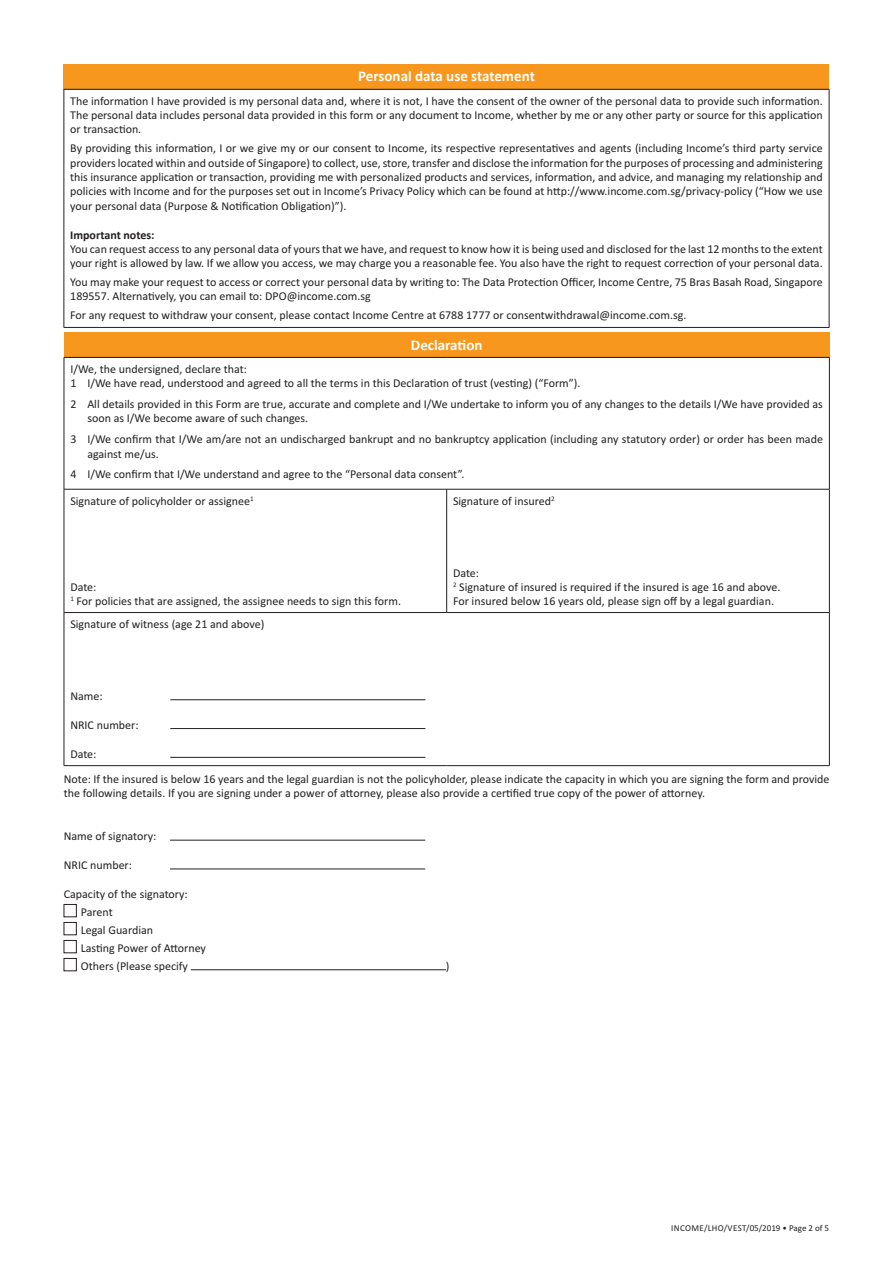
<style>
.page{position:relative;width:893px;height:1263px;background:#fff}
.page>*{position:absolute;margin:0;border:0;box-sizing:border-box;transform-origin:0 0}
.table_head{font:700 15px "Calibri";color:#fff}
.Question_w_no{font:12px/14.4px "Calibri";color:#231f20;text-align:justify}
.table_body_1_0{font:12px/14.4px "Calibri";color:#231f20}
.Declaration__body{font:12px/14.4px "Calibri";color:#231f20}
.Question_w_no-2{font:700 12px "Calibri";color:#231f20}
.t1{font:9px "Calibri";letter-spacing:.03em;color:#231f20}
</style>
<div class="page">
<div style="left:64px;top:332px;width:765px;height:25px;background:#f7971d"></div>
<hr style="left:829px;top:358px;width:1px;height:131px;background:#231f20">
<hr style="left:446px;top:489px;width:1px;height:123px;background:#231f20">
<hr style="left:829px;top:489px;width:1px;height:123px;background:#231f20">
<hr style="left:829px;top:613px;width:1px;height:152px;background:#231f20">
<hr style="left:64px;top:357px;width:383px;height:1px;background:#231f20">
<hr style="left:64px;top:358px;width:1px;height:131px;background:#231f20">
<hr style="left:447px;top:357px;width:383px;height:1px;background:#231f20">
<hr style="left:64px;top:489px;width:383px;height:1px;background:#231f20">
<hr style="left:64px;top:489px;width:1px;height:123px;background:#231f20">
<hr style="left:447px;top:489px;width:383px;height:1px;background:#231f20">
<hr style="left:64px;top:612px;width:383px;height:1px;background:#231f20">
<hr style="left:64px;top:613px;width:1px;height:152px;background:#231f20">
<hr style="left:447px;top:612px;width:383px;height:1px;background:#231f20">
<hr style="left:64px;top:765px;width:383px;height:1px;background:#231f20">
<hr style="left:447px;top:765px;width:383px;height:1px;background:#231f20">
<hr style="left:170px;top:699px;width:255px;height:1px;background:#231f20">
<hr style="left:170px;top:728px;width:255px;height:1px;background:#231f20">
<hr style="left:170px;top:757px;width:255px;height:1px;background:#231f20">
<hr style="left:170px;top:840px;width:255px;height:1px;background:#231f20">
<hr style="left:170px;top:869px;width:255px;height:1px;background:#231f20">
<div style="left:64px;top:904px;width:13px;height:13px;border:1px solid #231f20"></div>
<div style="left:64px;top:922px;width:13px;height:13px;border:1px solid #231f20"></div>
<div style="left:64px;top:940px;width:13px;height:13px;border:1px solid #231f20"></div>
<div style="left:64px;top:958px;width:13px;height:13px;border:1px solid #231f20"></div>
<hr style="left:191px;top:969px;width:255px;height:1px;background:#231f20">
<div style="left:64px;top:64px;width:765px;height:25px;background:#f7971d"></div>
<hr style="left:829px;top:89px;width:1px;height:238px;background:#231f20">
<hr style="left:64px;top:89px;width:1px;height:238px;background:#231f20">
<hr style="left:64px;top:89px;width:765px;height:1px;background:#231f20">
<hr style="left:64px;top:327px;width:765px;height:1px;background:#231f20">
<p class="table_head" style="left:358px;top:67px;width:178px">Personal data use statement</p>
<p class="Question_w_no" style="left:70px;top:93px;width:754px">The information I have provided is my personal data and, where it is not, I have the consent of the owner of the personal data to provide such information.<br>The personal data includes personal data provided in this form or any document to Income, whether by me or any other party or source for this application or transaction.</p>
<p class="Question_w_no" style="left:70px;top:141px;width:754px">By providing this information, I or we give my or our consent to Income, its respective representatives and agents (including Income’s third party service providers located within and outside of Singapore) to collect, use, store, transfer and disclose the information for the purposes of processing and administering this insurance application or transaction, providing me with personalized products and services, information, and advice, and managing my relationship and policies with Income and for the purposes set out in Income’s Privacy Policy which can be found at http://www.income.com.sg/privacy-policy (“How we use your personal data (Purpose &amp; Notification Obligation)”).</p>
<p class="Question_w_no-2" style="left:70px;top:227px;width:86px">Important notes:</p>
<p class="Question_w_no" style="left:70px;top:241px;width:754px">You can request access to any personal data of yours that we have, and request to know how it is being used and disclosed for the last 12 months to the extent your right is allowed by law. If we allow you access, we may charge you a reasonable fee. You also have the right to request correction of your personal data.</p>
<p class="Question_w_no" style="left:70px;top:274px;width:754px">You may make your request to access or correct your personal data by writing to: The Data Protection Officer, Income Centre, 75 Bras Basah Road, Singapore<br>189557. Alternatively, you can email to: DPO@income.com.sg</p>
<p class="Question_w_no" style="left:70px;top:307px;width:618px">For any request to withdraw your consent, please contact Income Centre at 6788 1777 or consentwithdrawal@income.com.sg.</p>
<p class="table_head" style="left:411px;top:335px;width:73px">Declaration</p>
<p class="Declaration__body" style="left:70px;top:361px;width:178px">I/We, the undersigned, declare that:</p>
<p class="Declaration__body" style="left:70px;top:376px;width:512px">1 I/We have read, understood and agreed to all the terms in this Declaration of trust (vesting) (“Form”).</p>
<p class="Declaration__body" style="left:87px;top:396px;width:737px;text-indent:-17px">2 All details provided in this Form are true, accurate and complete and I/We undertake to inform you of any changes to the details I/We have provided as soon as I/We become aware of such changes.</p>
<p class="Declaration__body" style="left:87px;top:432px;width:737px;text-indent:-17px">3 I/We confirm that I/We am/are not an undischarged bankrupt and no bankruptcy application (including any statutory order) or order has been made against me/us.</p>
<p class="Declaration__body" style="left:70px;top:467px;width:396px">4 I/We confirm that I/We understand and agree to the “Personal data consent”.</p>
<p class="table_body_1_0" style="left:70px;top:493px;width:185px">Signature of policyholder or assignee<sup>1</sup></p>
<p class="table_body_1_0" style="left:453px;top:493px;width:103px">Signature of insured<sup>2</sup></p>
<p class="table_body_1_0" style="left:70px;top:579px;width:28px">Date:</p>
<p class="table_body_1_0" style="left:70px;top:594px;width:332px"><sup>1</sup> For policies that are assigned, the assignee needs to sign this form.</p>
<p class="table_body_1_0" style="left:70px;top:616px;width:196px">Signature of witness (age 21 and above)</p>
<p class="table_body_1_0" style="left:453px;top:565px;width:28px">Date:</p>
<p class="table_body_1_0" style="left:453px;top:579px;width:329px"><sup>2</sup> Signature of insured is required if the insured is age 16 and above.</p>
<p class="table_body_1_0" style="left:453px;top:594px;width:322px">For insured below 16 years old, please sign off by a legal guardian.</p>
<p class="table_body_1_0" style="left:70px;top:688px;width:34px">Name:</p>
<p class="table_body_1_0" style="left:70px;top:717px;width:70px">NRIC number:</p>
<p class="table_body_1_0" style="left:70px;top:746px;width:28px">Date:</p>
<p class="table_body_1_0" style="left:64px;top:771px;width:767px">Note: If the insured is below 16 years and the legal guardian is not the policyholder, please indicate the capacity in which you are signing the form and provide the following details. If you are signing under a power of attorney, please also provide a certified true copy of the power of attorney.</p>
<p class="table_body_1_0" style="left:64px;top:829px;width:94px">Name of signatory:</p>
<p class="table_body_1_0" style="left:64px;top:858px;width:70px">NRIC number:</p>
<p class="table_body_1_0" style="left:64px;top:886px;width:126px">Capacity of the signatory:</p>
<p class="table_body_1_0" style="left:81px;top:904px;width:33px">Parent</p>
<p class="table_body_1_0" style="left:81px;top:922px;width:74px">Legal Guardian</p>
<p class="table_body_1_0" style="left:81px;top:940px;width:127px">Lasting Power of Attorney</p>
<p class="table_body_1_0" style="left:81px;top:958px;width:109px">Others (Please specify</p>
<p class="table_body_1_0" style="left:446px;top:958px;width:5px">)</p>
<p class="t1" style="left:671px;top:1223px;width:159px">INCOME/LHO/VEST/05/2019 • Page 2 of 5</p>
</div>
